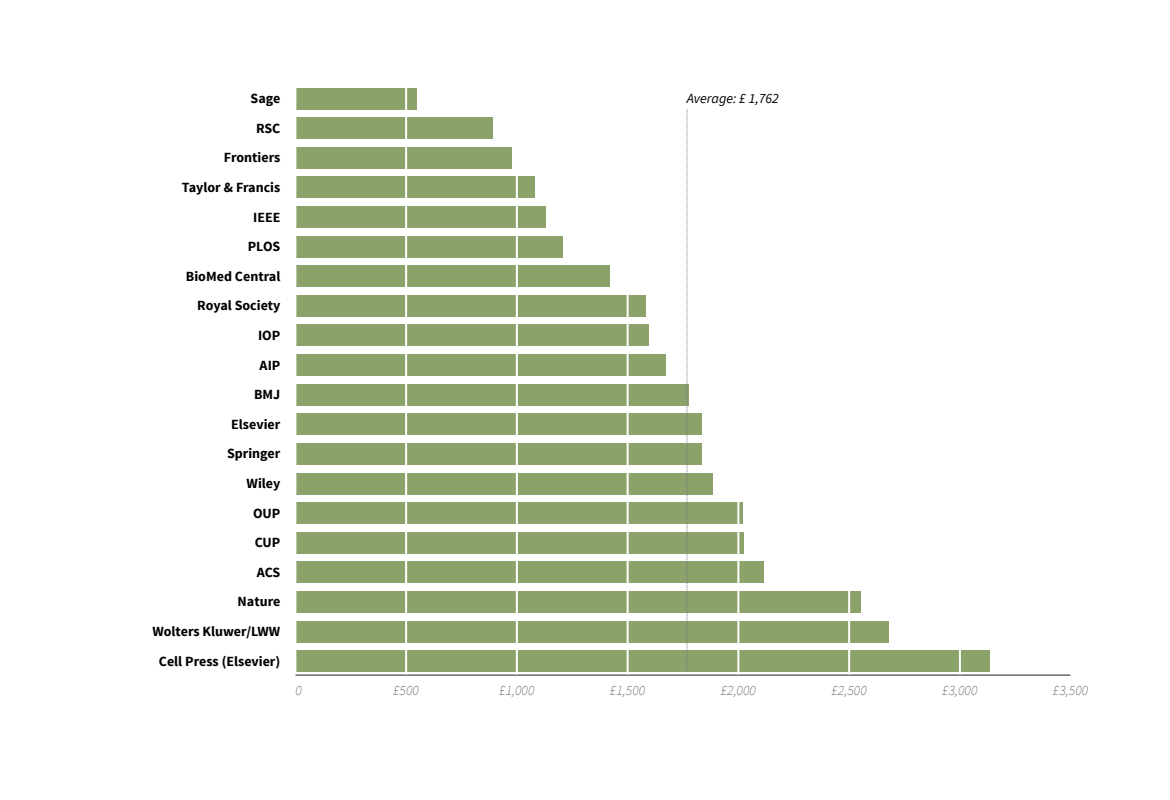
<style>
.page{position:relative;width:1170px;height:800px;background:#fff}
.page>*{position:absolute;margin:0;border:0;box-sizing:border-box;transform-origin:0 0}
.t1{font:700 14px "Source Sans Pro";color:#000001}
.t2{font:italic 300 14px "Source Sans Pro";color:#747779}
.t3{font:italic 14px "Source Sans Pro";color:#000001}
</style>
<div class="page">
<div style="left:295px;top:88px;width:122px;height:21px;background:#8ca26b"></div>
<div style="left:295px;top:118px;width:198px;height:21px;background:#8ca26b"></div>
<div style="left:295px;top:147px;width:217px;height:21px;background:#8ca26b"></div>
<div style="left:295px;top:177px;width:240px;height:21px;background:#8ca26b"></div>
<div style="left:295px;top:206px;width:251px;height:22px;background:#8ca26b"></div>
<div style="left:295px;top:236px;width:268px;height:21px;background:#8ca26b"></div>
<div style="left:295px;top:266px;width:315px;height:21px;background:#8ca26b"></div>
<div style="left:295px;top:295px;width:351px;height:22px;background:#8ca26b"></div>
<div style="left:295px;top:325px;width:353px;height:21px;background:#8ca26b"></div>
<div style="left:295px;top:354px;width:371px;height:22px;background:#8ca26b"></div>
<div style="left:295px;top:384px;width:394px;height:21px;background:#8ca26b"></div>
<div style="left:295px;top:414px;width:407px;height:21px;background:#8ca26b"></div>
<div style="left:295px;top:443px;width:407px;height:22px;background:#8ca26b"></div>
<div style="left:295px;top:473px;width:418px;height:21px;background:#8ca26b"></div>
<div style="left:295px;top:503px;width:448px;height:21px;background:#8ca26b"></div>
<div style="left:295px;top:532px;width:449px;height:21px;background:#8ca26b"></div>
<div style="left:295px;top:562px;width:469px;height:21px;background:#8ca26b"></div>
<div style="left:295px;top:591px;width:566px;height:22px;background:#8ca26b"></div>
<div style="left:295px;top:621px;width:594px;height:21px;background:#8ca26b"></div>
<div style="left:295px;top:651px;width:695px;height:21px;background:#8ca26b"></div>
<hr style="left:295px;top:675px;width:776px;height:1px;background:#231f20">
<hr style="left:294px;top:80px;width:2px;height:595px;background:#fff">
<hr style="left:405px;top:80px;width:2px;height:595px;background:#fff">
<hr style="left:516px;top:80px;width:2px;height:595px;background:#fff">
<hr style="left:627px;top:80px;width:2px;height:595px;background:#fff">
<hr style="left:737px;top:80px;width:2px;height:595px;background:#fff">
<hr style="left:848px;top:80px;width:2px;height:595px;background:#fff">
<hr style="left:959px;top:80px;width:2px;height:595px;background:#fff">
<svg style="left:686px;top:109px;width:1px;height:563px"></svg>
<p class="t1" style="left:251px;top:89px;width:31px">Sage</p>
<p class="t3" style="left:687px;top:90px;width:93px">Average: £ 1,762</p>
<p class="t1" style="left:256px;top:119px;width:26px">RSC</p>
<p class="t1" style="left:224px;top:149px;width:58px">Frontiers</p>
<p class="t1" style="left:182px;top:178px;width:100px">Taylor &amp; Francis</p>
<p class="t1" style="left:253px;top:208px;width:29px">IEEE</p>
<p class="t1" style="left:248px;top:238px;width:34px">PLOS</p>
<p class="t1" style="left:186px;top:267px;width:96px">BioMed Central</p>
<p class="t1" style="left:197px;top:297px;width:85px">Royal Society</p>
<p class="t1" style="left:258px;top:326px;width:24px">IOP</p>
<p class="t1" style="left:260px;top:356px;width:22px">AIP</p>
<p class="t1" style="left:254px;top:386px;width:28px">BMJ</p>
<p class="t1" style="left:231px;top:415px;width:51px">Elsevier</p>
<p class="t1" style="left:227px;top:445px;width:55px">Springer</p>
<p class="t1" style="left:247px;top:474px;width:35px">Wiley</p>
<p class="t1" style="left:253px;top:504px;width:29px">OUP</p>
<p class="t1" style="left:255px;top:534px;width:27px">CUP</p>
<p class="t1" style="left:257px;top:563px;width:25px">ACS</p>
<p class="t1" style="left:238px;top:593px;width:44px">Nature</p>
<p class="t1" style="left:152px;top:622px;width:129px">Wolters Kluwer/LWW</p>
<p class="t1" style="left:159px;top:652px;width:123px">Cell Press (Elsevier)</p>
<p class="t2" style="left:295px;top:682px;width:8px">0</p>
<p class="t2" style="left:393px;top:682px;width:27px">£500</p>
<p class="t2" style="left:499px;top:682px;width:37px">£1,000</p>
<p class="t2" style="left:610px;top:682px;width:37px">£1,500</p>
<p class="t2" style="left:721px;top:682px;width:37px">£2,000</p>
<p class="t2" style="left:831px;top:682px;width:37px">£2,500</p>
<p class="t2" style="left:942px;top:682px;width:37px">£3,000</p>
<p class="t2" style="left:1053px;top:682px;width:37px">£3,500</p>
</div>
